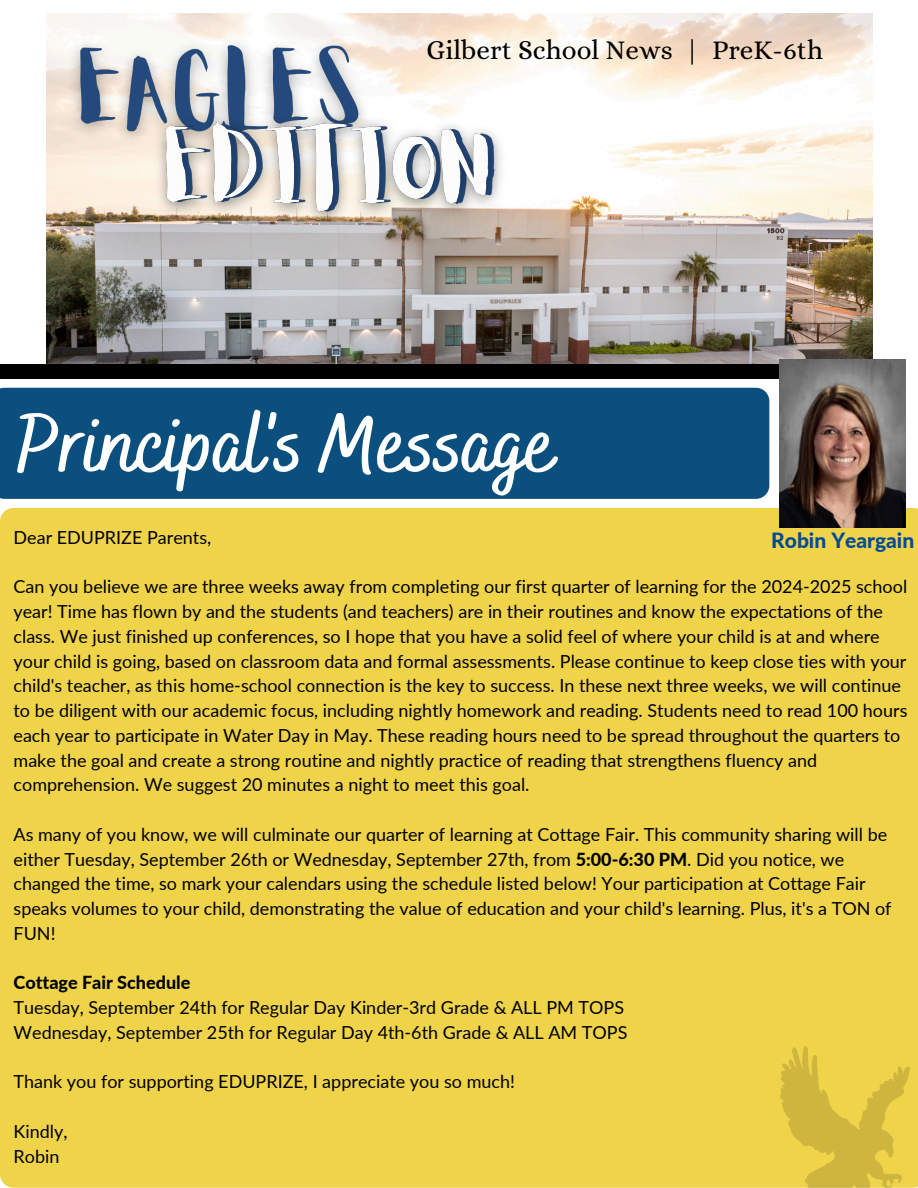
<style>
.page{position:relative;width:918px;height:1188px;background:#fff}
.page>*{position:absolute;margin:0;border:0;box-sizing:border-box;transform-origin:0 0}
.t1{font:700 82.5px "Bakerie Smooth";color:#fff}
.t2{font:27.15px "Alice";color:#000}
.t3{font:800 21px "Lato";color:#004a98}
.t4{font:18px/24.8px "Lato";color:#000}
.t5{font:800 18px "Lato";color:#000}
.s1{font-weight:800}
</style>
<div class="page">
<div style="left:0;top:388px;width:769px;height:111px;background:#0a4f7d"></div>
<div style="left:0;top:508px;width:918px;height:680px;background:#efd349"></div>
<img style="left:46px;top:13px;width:826px;height:351px">
<div style="left:0;top:364px;width:884px;height:15px;background:#000"></div>
<svg style="left:780px;top:1046px;width:130px;height:142px;background:#dfc544"></svg>
<img style="left:780px;top:359px;width:126px;height:169px">
<img style="left:59px;top:26px;width:321px;height:132px">
<img style="left:145px;top:103px;width:364px;height:133px">
<h4 class="t2" style="left:427px;top:35px;width:398px">Gilbert School News | PreK-6th</h4>
<p class="t1" style="left:17px;top:396px;width:539px">Principal's Message</p>
<p class="t4" style="left:14px;top:524px;width:199px">Dear EDUPRIZE Parents,</p>
<h2 class="t4" style="left:14px;top:574px;width:895px">Can you believe we are three weeks away from completing our first quarter of learning for the 2024-2025 school year! Time has flown by and the students (and teachers) are in their routines and know the expectations of the class. We just finished up conferences, so I hope that you have a solid feel of where your child is at and where your child is going, based on classroom data and formal assessments. Please continue to keep close ties with your child's teacher, as this home-school connection is the key to success. In these next three weeks, we will continue to be diligent with our academic focus, including nightly homework and reading. Students need to read 100 hours each year to participate in Water Day in May. These reading hours need to be spread throughout the quarters to make the goal and create a strong routine and nightly practice of reading that strengthens fluency and comprehension. We suggest 20 minutes a night to meet this goal.</h2>
<p class="t4" style="left:14px;top:821px;width:880px">As many of you know, we will culminate our quarter of learning at Cottage Fair. This community sharing will be either Tuesday, September 26th or Wednesday, September 27th, from <span class="s1">5:00-6:30 PM</span>. Did you notice, we changed the time, so mark your calendars using the schedule listed below! Your participation at Cottage Fair speaks volumes to your child, demonstrating the value of education and your child's learning. Plus, it's a TON of FUN!</p>
<p class="t5" style="left:14px;top:971px;width:178px">Cottage Fair Schedule</p>
<p class="t4" style="left:14px;top:995px;width:612px">Tuesday, September 24th for Regular Day Kinder-3rd Grade &amp; ALL PM TOPS</p>
<p class="t4" style="left:14px;top:1019px;width:615px">Wednesday, September 25th for Regular Day 4th-6th Grade &amp; ALL AM TOPS</p>
<p class="t4" style="left:14px;top:1069px;width:503px">Thank you for supporting EDUPRIZE, I appreciate you so much!</p>
<p class="t4" style="left:14px;top:1118px;width:55px">Kindly,</p>
<p class="t4" style="left:14px;top:1143px;width:47px">Robin</p>
<p class="t3" style="left:771px;top:527px;width:145px">Robin Yeargain</p>
</div>
